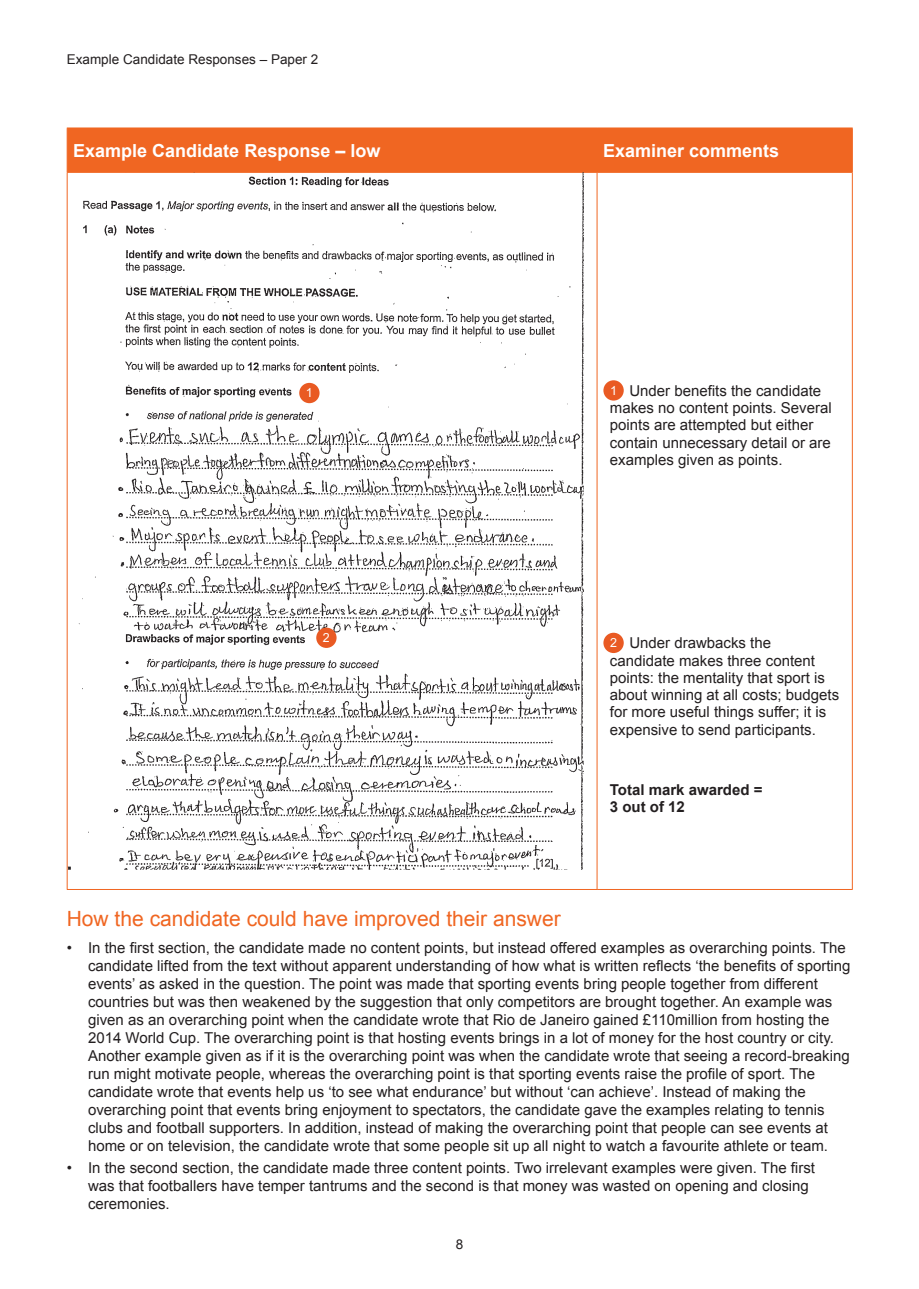
<style>
.page{position:relative;width:919px;height:1289px;background:#fff}
.page>*{position:absolute;margin:0;border:0;box-sizing:border-box;transform-origin:0 0}
.t1{font:21px "Arial";color:#f06622}
.t2{font:700 18px "Arial";color:#fff}
.t3{font:15px/18px "Arial";color:#231f20}
.t4{font:700 15px/17.2px "Arial";color:#231f20}
.t5{font:13.5px "Arial";color:#231f20}
.t6{font:12.6px "Arial MT Pro";color:#fff}
</style>
<div class="page">
<div style="left:68px;top:129px;width:783px;height:43px;background:#f06622"></div>
<hr style="left:67px;top:128px;width:1px;height:44px;background:#f06622">
<hr style="left:67px;top:128px;width:530px;height:1px;background:#f06622">
<hr style="left:67px;top:172px;width:530px;height:1px;background:#f06622">
<hr style="left:596px;top:128px;width:1px;height:44px;background:#f06622">
<hr style="left:597px;top:128px;width:255px;height:1px;background:#f06622">
<hr style="left:851px;top:128px;width:1px;height:44px;background:#f06622">
<hr style="left:597px;top:172px;width:255px;height:1px;background:#f06622">
<hr style="left:67px;top:173px;width:1px;height:716px;background:#f06622">
<hr style="left:67px;top:889px;width:530px;height:1px;background:#f06622">
<hr style="left:596px;top:173px;width:1px;height:716px;background:#f06622">
<hr style="left:851px;top:173px;width:1px;height:716px;background:#f06622">
<hr style="left:597px;top:889px;width:255px;height:1px;background:#f06622">
<img style="left:68px;top:173px;width:516px;height:697px">
<div style="left:603px;top:380px;width:20px;height:20px;background:#e95a23;border-radius:50%"></div>
<div style="left:603px;top:632px;width:20px;height:21px;background:#e95a23;border-radius:50%"></div>
<div style="left:299px;top:383px;width:20px;height:20px;background:#e95a23;border-radius:50%"></div>
<div style="left:316px;top:627px;width:20px;height:21px;background:#e95a23;border-radius:50%"></div>
<p class="t5" style="left:67px;top:50px;width:253px">Example Candidate Responses – Paper 2</p>
<p class="t2" style="left:73px;top:138px;width:309px">Example Candidate Response – low</p>
<p class="t2" style="left:603px;top:138px;width:178px">Examiner comments</p>
<p class="t6" style="left:306px;top:386px;width:9px">1</p>
<p class="t6" style="left:323px;top:630px;width:9px">2</p>
<p class="t3" style="left:609px;top:382px;width:223px;line-height:17.2px;text-indent:20px">Under benefits the candidate makes no content points. Several points are attempted but either contain unnecessary detail or are examples given as points.</p>
<p class="t6" style="left:610px;top:383px;width:9px">1</p>
<p class="t3" style="left:609px;top:634px;width:231px;line-height:17.2px;text-indent:20px">Under drawbacks the candidate makes three content points: the mentality that sport is about winning at all costs; budgets for more useful things suffer; it is expensive to send participants.</p>
<p class="t6" style="left:610px;top:635px;width:9px">2</p>
<p class="t4" style="left:609px;top:781px;width:154px">Total mark awarded =<br>3 out of 12</p>
<h1 class="t1" style="left:67px;top:904px;width:495px">How the candidate could have improved their answer</h1>
<p class="t3" style="left:88px;top:938px;width:764px;text-indent:-21px">• In the first section, the candidate made no content points, but instead offered examples as overarching points. The candidate lifted from the text without apparent understanding of how what is written reflects ‘the benefits of sporting events’ as asked in the question. The point was made that sporting events bring people together from different countries but was then weakened by the suggestion that only competitors are brought together. An example was given as an overarching point when the candidate wrote that Rio de Janeiro gained £110million from hosting the 2014 World Cup. The overarching point is that hosting events brings in a lot of money for the host country or city.<br>Another example given as if it is the overarching point was when the candidate wrote that seeing a record-breaking run might motivate people, whereas the overarching point is that sporting events raise the profile of sport. The candidate wrote that events help us ‘to see what endurance’ but without ‘can achieve’. Instead of making the overarching point that events bring enjoyment to spectators, the candidate gave the examples relating to tennis clubs and football supporters. In addition, instead of making the overarching point that people can see events at home or on television, the candidate wrote that some people sit up all night to watch a favourite athlete or team.</p>
<p class="t3" style="left:88px;top:1158px;width:728px;text-indent:-21px">• In the second section, the candidate made three content points. Two irrelevant examples were given. The first was that footballers have temper tantrums and the second is that money was wasted on opening and closing ceremonies.</p>
<p class="t5" style="left:455px;top:1235px;width:9px">8</p>
</div>
